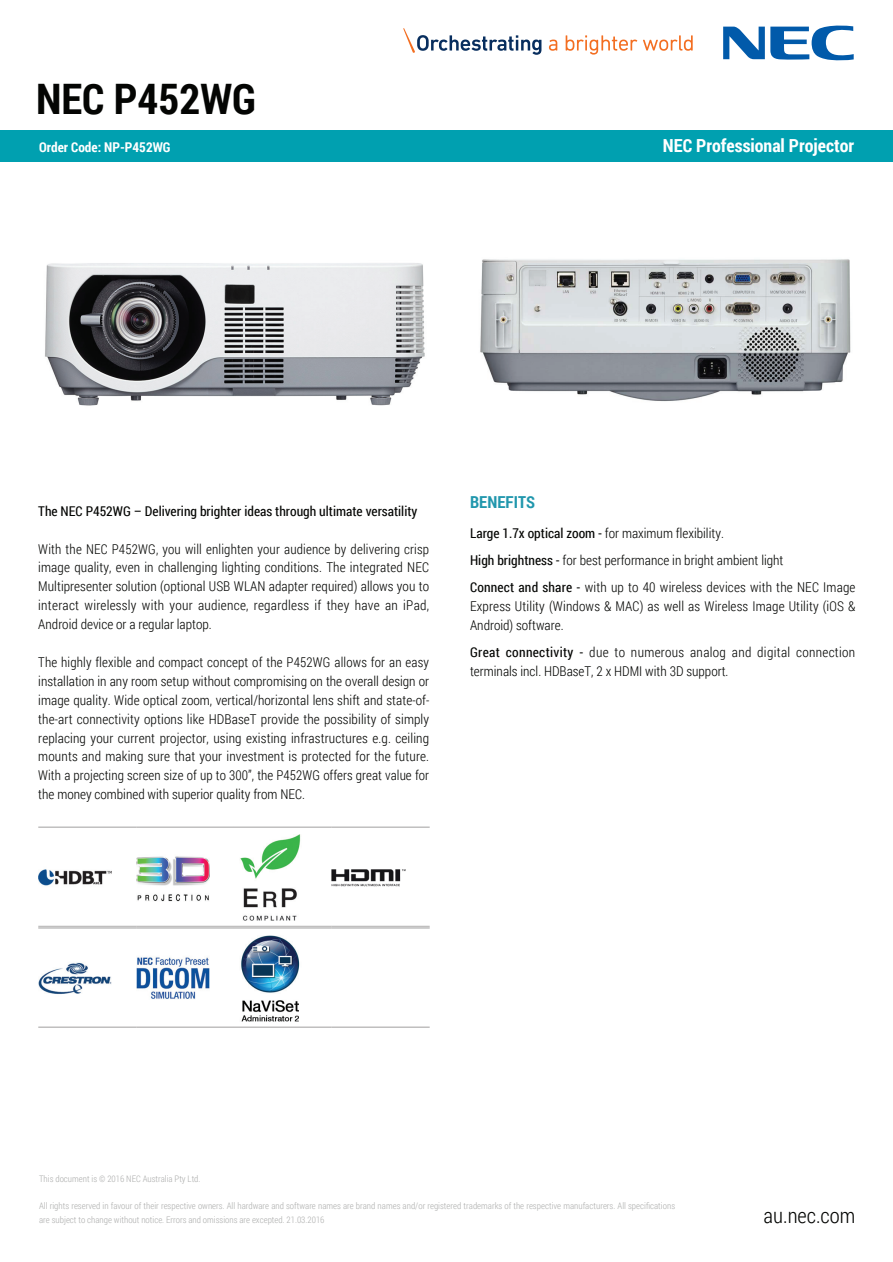
<style>
.page{position:relative;width:893px;height:1262px;background:#fff}
.page>*{position:absolute;margin:0;border:0;box-sizing:border-box;transform-origin:0 0}
.t1{font:700 42px "Roboto Condensed";color:#040503}
.t2{font:300 21px "Roboto Condensed";color:#040503}
.t3{font:700 18px "Roboto Condensed";color:#fff}
.t4{font:700 16.5px "Roboto Condensed";color:#2197ad}
.t5{font:300 13.5px/18.9px "Roboto Condensed";color:#040503;text-align:justify}
.t6{font:300 13.5px/18.9px "Roboto Condensed";letter-spacing:.02em;color:#040503}
.t7{font:13.5px "Roboto Condensed";color:#040503}
.t8{font:700 13.5px "Roboto Condensed";color:#fff}
.t9{font:300 9px/13.8px "Roboto Condensed";color:#aeafae}
.s1{font-weight:400}
</style>
<div class="page">
<div style="left:0;top:130px;width:892px;height:32px;background:#00a0b0"></div>
<svg style="left:723px;top:27px;width:41px;height:32px"></svg>
<svg style="left:770px;top:25px;width:83px;height:36px"></svg>
<svg style="left:549px;top:40px;width:8px;height:11px"></svg>
<svg style="left:565px;top:35px;width:72px;height:20px"></svg>
<svg style="left:643px;top:35px;width:49px;height:16px"></svg>
<svg style="left:403px;top:28px;width:138px;height:27px"></svg>
<img style="left:45px;top:263px;width:380px;height:143px">
<hr style="left:38px;top:826px;width:98px;height:2px;background:#c0bfbf">
<hr style="left:38px;top:925px;width:98px;height:2px;background:#c0bfbf">
<img style="left:38px;top:869px;width:74px;height:17px">
<hr style="left:136px;top:826px;width:98px;height:2px;background:#c0bfbf">
<hr style="left:136px;top:925px;width:98px;height:2px;background:#c0bfbf">
<img style="left:136px;top:856px;width:74px;height:46px">
<hr style="left:234px;top:826px;width:98px;height:2px;background:#c0bfbf">
<hr style="left:234px;top:925px;width:98px;height:2px;background:#c0bfbf">
<img style="left:240px;top:834px;width:61px;height:86px">
<hr style="left:332px;top:826px;width:97px;height:2px;background:#c0bfbf">
<hr style="left:332px;top:925px;width:97px;height:2px;background:#c0bfbf">
<img style="left:332px;top:869px;width:73px;height:18px">
<hr style="left:38px;top:927px;width:98px;height:1px;background:#c0bfbf">
<hr style="left:38px;top:1026px;width:98px;height:2px;background:#c0bfbf">
<img style="left:38px;top:962px;width:74px;height:32px">
<hr style="left:136px;top:927px;width:98px;height:1px;background:#c0bfbf">
<hr style="left:136px;top:1026px;width:98px;height:2px;background:#c0bfbf">
<img style="left:136px;top:957px;width:74px;height:42px">
<hr style="left:234px;top:927px;width:98px;height:1px;background:#c0bfbf">
<hr style="left:234px;top:1026px;width:98px;height:2px;background:#c0bfbf">
<img style="left:241px;top:935px;width:59px;height:86px">
<hr style="left:332px;top:927px;width:97px;height:1px;background:#c0bfbf">
<hr style="left:332px;top:1026px;width:97px;height:2px;background:#c0bfbf">
<img style="left:480px;top:259px;width:371px;height:143px">
<h1 class="t1" style="left:36px;top:69px;width:222px">NEC P452WG</h1>
<p class="t8" style="left:39px;top:137px;width:133px">Order Code: NP-P452WG</p>
<h3 class="t3" style="left:663px;top:133px;width:193px">NEC Professional Projector</h3>
<p class="t7" style="left:38px;top:501px;width:380px">The NEC P452WG – Delivering brighter ideas through ultimate versatility</p>
<p class="t5" style="left:38px;top:539px;width:392px">With the NEC P452WG, you will enlighten your audience by delivering crisp image quality, even in challenging lighting conditions. The integrated NEC Multipresenter solution (optional USB WLAN adapter required) allows you to interact wirelessly with your audience, regardless if they have an iPad, Android device or a regular laptop.</p>
<p class="t5" style="left:38px;top:652px;width:392px">The highly flexible and compact concept of the P452WG allows for an easy installation in any room setup without compromising on the overall design or image quality. Wide optical zoom, vertical/horizontal lens shift and state-of&shy;the-art connectivity options like HDBaseT provide the possibility of simply replacing your current projector, using existing infrastructures e.g. ceiling mounts and making sure that your investment is protected for the future.<br>With a projecting screen size of up to 300”, the P452WG offers great value for the money combined with superior quality from NEC.</p>
<p class="t4" style="left:470px;top:490px;width:66px">BENEFITS</p>
<p class="t5" style="left:470px;top:519px;width:387px;line-height:27.2px;text-align:left"><span class="s1">Large 1.7x optical zoom -</span> for maximum flexibility.<br><span class="s1">High brightness -</span> for best performance in bright ambient light<br><span class="s1">Connect and share -</span> with up to 40 wireless devices with the NEC Image</p>
<p class="t5" style="left:470px;top:596px;width:387px">Express Utility (Windows &amp; MAC) as well as Wireless Image Utility (iOS &amp;<br>Android) software.</p>
<p class="t6" style="left:470px;top:642px;width:387px"><span class="s1">Great connectivity -</span> due to numerous analog and digital connection terminals incl. HDBaseT, 2 x HDMI with 3D support.</p>
<p class="t9" style="left:39px;top:1171px;width:163px">This document is © 2016 NEC Australia Pty Ltd.</p>
<p class="t9" style="left:39px;top:1199px;width:637px">All rights reserved in favour of their respective owners. All hardware and software names are brand names and/or registered trademarks of the respective manufacturers. All specifications are subject to change without notice. Errors and omissions are excepted. 21.03.2016</p>
<h2 class="t2" style="left:763px;top:1201px;width:93px">au.nec.com</h2>
</div>
